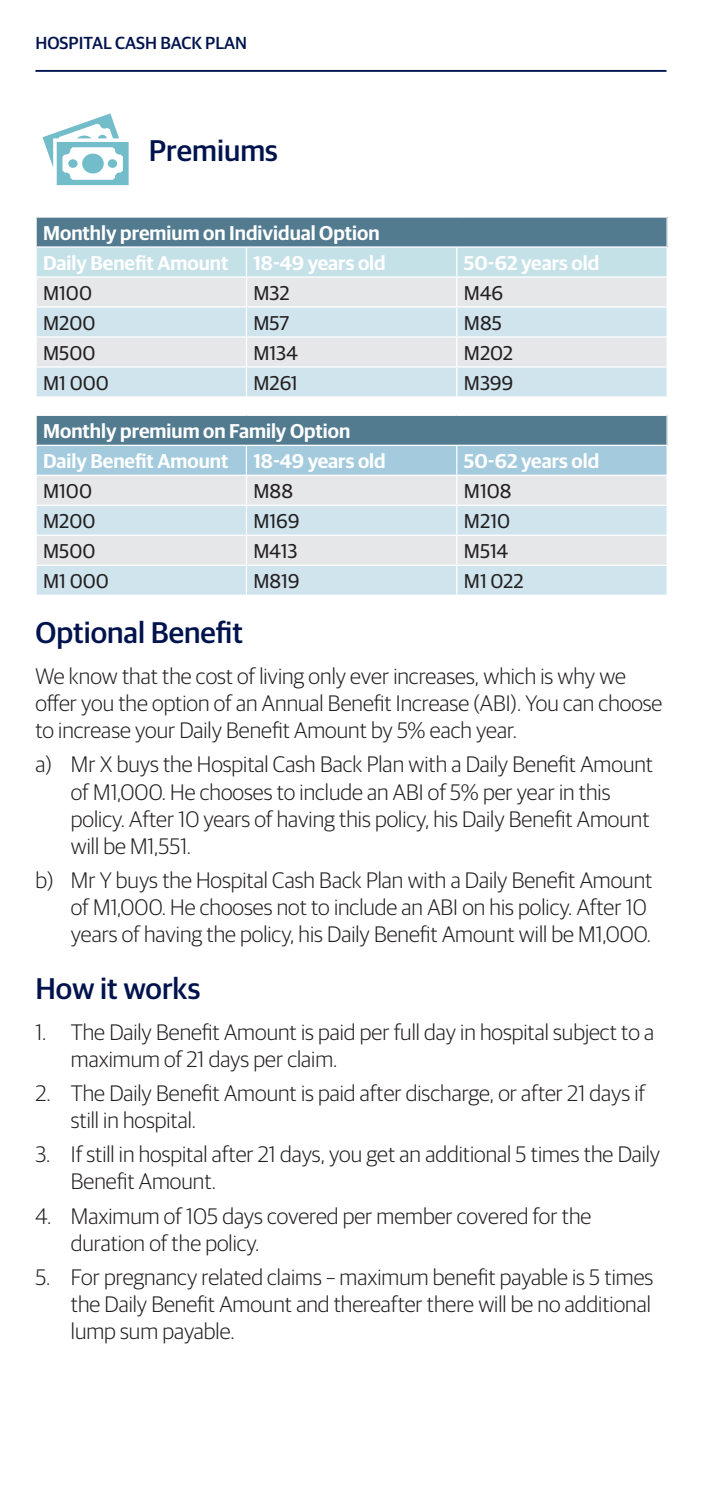
<style>
.page{position:relative;width:702px;height:1489px;background:#fff}
.page>*{position:absolute;margin:0;border:0;box-sizing:border-box;transform-origin:0 0}
.t1{font:500 30px "Guardian Sans";color:#00134d}
.t2{font:300 22.5px/27px "Guardian Sans";color:#231f20}
.t3{font:600 20px/30px "Guardian Sans";color:#fff}
.t4{font:20px "Guardian Sans";color:#231f20}
.t5{font:500 17.5px "Guardian Sans";color:#00134d}
</style>
<div class="page">
<hr style="left:35px;top:70px;width:631px;height:2px;background:#00134d">
<svg style="left:43px;top:113px;width:86px;height:72px"></svg>
<svg style="left:36px;top:218px;width:631px;height:178px;background:#c3d4dd"></svg>
<svg style="left:36px;top:416px;width:631px;height:178px;background:#bdd1db"></svg>
<p class="t5" style="left:35px;top:30px;width:213px">HOSPITAL CASH BACK PLAN</p>
<h1 class="t1" style="left:149px;top:129px;width:130px">Premiums</h1>
<p class="t3" style="left:43px;top:216px;width:338px">Monthly premium on Individual Option<br>Daily Benefit Amount</p>
<p class="t3" style="left:253px;top:246px;width:134px">18-49 years old</p>
<p class="t3" style="left:464px;top:246px;width:137px">50-62 years old</p>
<p class="t4" style="left:43px;top:279px;width:50px">M100</p>
<p class="t4" style="left:253px;top:279px;width:38px">M32</p>
<p class="t4" style="left:464px;top:279px;width:41px">M46</p>
<p class="t4" style="left:43px;top:309px;width:54px">M200</p>
<p class="t4" style="left:253px;top:309px;width:37px">M57</p>
<p class="t4" style="left:464px;top:309px;width:40px">M85</p>
<p class="t4" style="left:43px;top:339px;width:54px">M500</p>
<p class="t4" style="left:253px;top:339px;width:46px">M134</p>
<p class="t4" style="left:464px;top:339px;width:51px">M202</p>
<p class="t4" style="left:43px;top:368px;width:67px">M1 000</p>
<p class="t4" style="left:253px;top:368px;width:46px">M261</p>
<p class="t4" style="left:464px;top:368px;width:51px">M399</p>
<p class="t3" style="left:43px;top:414px;width:309px">Monthly premium on Family Option<br>Daily Benefit Amount</p>
<p class="t3" style="left:253px;top:444px;width:134px">18-49 years old</p>
<p class="t3" style="left:464px;top:444px;width:137px">50-62 years old</p>
<p class="t4" style="left:43px;top:477px;width:50px">M100</p>
<p class="t4" style="left:253px;top:477px;width:41px">M88</p>
<p class="t4" style="left:464px;top:477px;width:49px">M108</p>
<p class="t4" style="left:43px;top:507px;width:54px">M200</p>
<p class="t4" style="left:253px;top:507px;width:47px">M169</p>
<p class="t4" style="left:464px;top:507px;width:48px">M210</p>
<p class="t4" style="left:43px;top:537px;width:54px">M500</p>
<p class="t4" style="left:253px;top:537px;width:45px">M413</p>
<p class="t4" style="left:464px;top:537px;width:46px">M514</p>
<p class="t4" style="left:43px;top:567px;width:67px">M1 000</p>
<p class="t4" style="left:253px;top:567px;width:48px">M819</p>
<p class="t4" style="left:464px;top:567px;width:61px">M1 022</p>
<h1 class="t1" style="left:35px;top:611px;width:209px">Optional Benefit</h1>
<p class="t2" style="left:35px;top:661px;width:628px">We know that the cost of living only ever increases, which is why we offer you the option of an Annual Benefit Increase (ABI). You can choose to increase your Daily Benefit Amount by 5% each year.</p>
<p class="t2" style="left:71px;top:749px;width:583px;text-indent:-35px">a) Mr X buys the Hospital Cash Back Plan with a Daily Benefit Amount of M1,000. He chooses to include an ABI of 5% per year in this policy. After 10 years of having this policy, his Daily Benefit Amount will be M1,551.</p>
<p class="t2" style="left:71px;top:864px;width:583px;text-indent:-35px">b) Mr Y buys the Hospital Cash Back Plan with a Daily Benefit Amount of M1,000. He chooses not to include an ABI on his policy. After 10 years of having the policy, his Daily Benefit Amount will be M1,000.</p>
<h1 class="t1" style="left:35px;top:966px;width:166px">How it works</h1>
<p class="t2" style="left:71px;top:1017px;width:584px;text-indent:-35px">1. The Daily Benefit Amount is paid per full day in hospital subject to a maximum of 21 days per claim.</p>
<p class="t2" style="left:71px;top:1078px;width:575px;text-indent:-35px">2. The Daily Benefit Amount is paid after discharge, or after 21 days if still in hospital.</p>
<p class="t2" style="left:71px;top:1139px;width:590px;text-indent:-35px">3. If still in hospital after 21 days, you get an additional 5 times the Daily<br>Benefit Amount.</p>
<p class="t2" style="left:71px;top:1200px;width:522px;text-indent:-35px">4. Maximum of 105 days covered per member covered for the duration of the policy.</p>
<p class="t2" style="left:71px;top:1261px;width:584px;text-align:justify;text-indent:-35px">5. For pregnancy related claims – maximum benefit payable is 5 times the Daily Benefit Amount and thereafter there will be no additional lump sum payable.</p>
</div>
